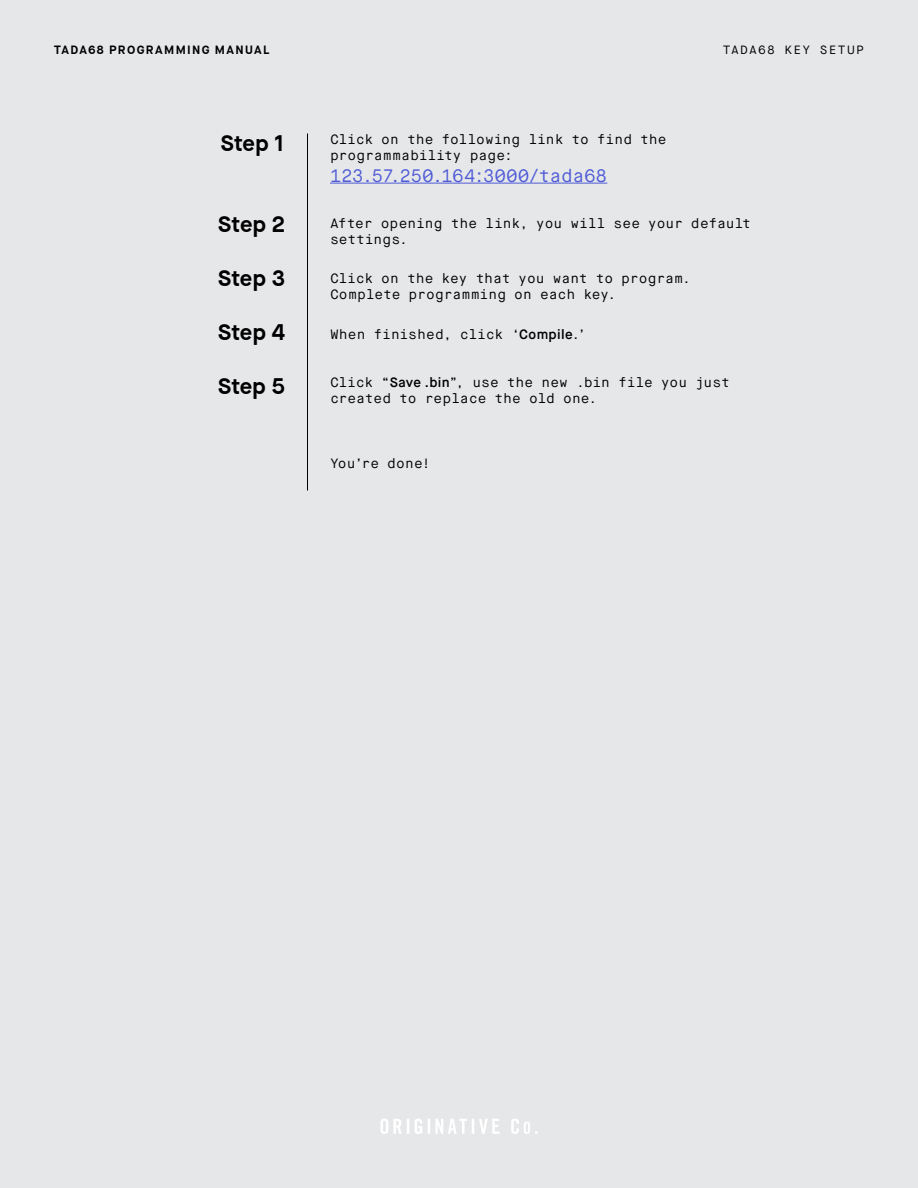
<style>
.page{position:relative;width:918px;height:1188px;background:#e6e7e9}
.page>*{position:absolute;margin:0;border:0;box-sizing:border-box;transform-origin:0 0}
.t1{font:700 22.5px "Maison Neue";letter-spacing:-.005em;color:#000}
.t2{font:18px "Maison Neue Mono";letter-spacing:-.015em;color:#4f5cd6}
.t3{font:13.5px/16.2px "Maison Neue Mono";color:#000}
.t4{font:700 12px "Maison Neue";letter-spacing:.115em;color:#000}
.t5{font:12px "Maison Neue Mono";letter-spacing:.105em;color:#000}
.s1{font-family:"Maison Neue";font-weight:600}
</style>
<div class="page">
<hr style="left:307px;top:134px;width:1px;height:356px;background:#000">
<hr style="left:330px;top:183px;width:277px;height:1px;background:#4f5cd6">
<svg style="left:380px;top:1119px;width:158px;height:15px"></svg>
<p class="t4" style="left:54px;top:43px;width:217px">TADA68 PROGRAMMING MANUAL</p>
<p class="t5" style="left:723px;top:43px;width:143px">TADA68 KEY SETUP</p>
<p class="t1" style="left:220px;top:131px;width:66px">Step 1</p>
<p class="t1" style="left:218px;top:212px;width:69px">Step 2</p>
<p class="t1" style="left:218px;top:266px;width:69px">Step 3</p>
<p class="t1" style="left:218px;top:320px;width:69px">Step 4</p>
<p class="t1" style="left:218px;top:374px;width:69px">Step 5</p>
<p class="t3" style="left:330px;top:131px;width:338px">Click on the following link to find the programmability page:</p>
<p class="t2" style="left:330px;top:164px;width:279px">123.57.250.164:3000/tada68</p>
<p class="t3" style="left:330px;top:215px;width:422px">After opening the link, you will see your default settings.</p>
<p class="t3" style="left:330px;top:270px;width:363px">Click on the key that you want to program.<br>Complete programming on each key.</p>
<p class="t3" style="left:330px;top:326px;width:258px">When finished, click ‘<span class="s1">Compile</span>.’</p>
<p class="t3" style="left:330px;top:375px;width:401px">Click “<span class="s1">Save .bin</span>”, use the new .bin file you just created to replace the old one.</p>
<p class="t3" style="left:330px;top:456px;width:102px">You’re done!</p>
</div>
